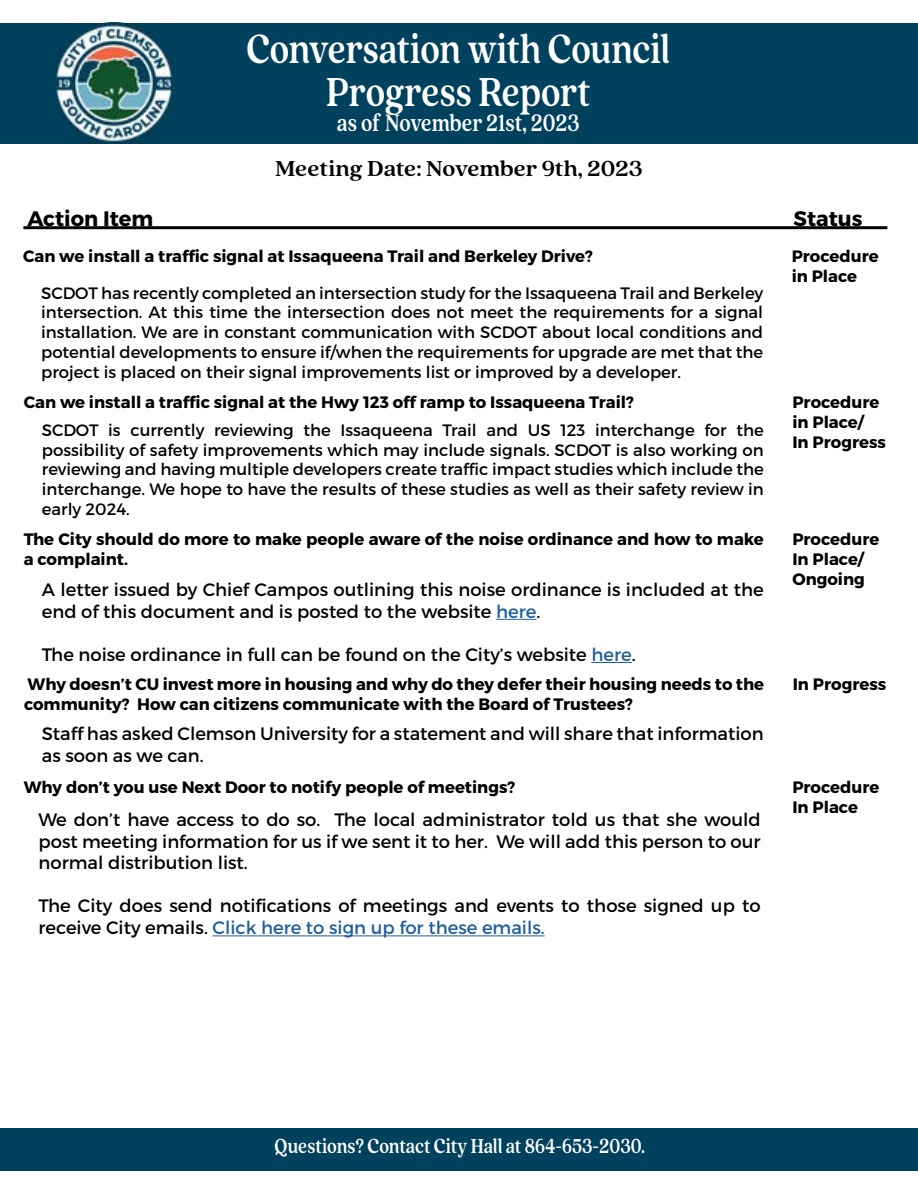
<style>
.page{position:relative;width:918px;height:1188px;background:#fff}
.page>*{position:absolute;margin:0;border:0;box-sizing:border-box;transform-origin:0 0}
.t1{font:700 45px/43.2px "Quincy CF";letter-spacing:-.005em;color:#fff;text-align:center;scale:.8 1}
.t2{font:700 26.25px "Quincy CF";color:#fff;scale:.8 1}
.t3{font:700 24px "Quincy CF";color:#000}
.t4{font:700 22.5px "Quincy CF";color:#fff;scale:.8 1}
.t5{font:700 21px "Montserrat";color:#000}
.t6{font:18px/21.6px "Montserrat";color:#000}
.t7{font:16.5px/19.8px "Montserrat";color:#000;text-align:justify}
.t8{font:700 16.5px/19.8px "Montserrat";color:#000}
.s1{color:#215e9e}
</style>
<div class="page">
<hr style="left:23px;top:226px;width:864px;height:3px;background:#000">
<div style="left:0;top:23px;width:918px;height:121px;background:#00415d"></div>
<div style="left:0;top:1129px;width:918px;height:42px;background:#00415d"></div>
<img style="left:54px;top:22px;width:119px;height:121px">
<hr style="left:496px;top:619px;width:40px;height:1px;background:#215e9e">
<hr style="left:591px;top:662px;width:41px;height:1px;background:#215e9e">
<hr style="left:213px;top:935px;width:332px;height:1px;background:#215e9e">
<h1 class="t1" style="left:246px;top:25px;width:531px">Conversation with Council<br>Progress Report</h1>
<h2 class="t2" style="left:337px;top:105px;width:305px">as of November 21st, 2023</h2>
<h3 class="t3" style="left:275px;top:152px;width:369px">Meeting Date: November 9th, 2023</h3>
<p class="t5" style="left:28px;top:205px;width:127px">Action Item</p>
<p class="t5" style="left:794px;top:205px;width:71px">Status</p>
<p class="t8" style="left:23px;top:247px;width:571px">Can we install a traffic signal at Issaqueena Trail and Berkeley Drive?</p>
<p class="t7" style="left:41px;top:283px;width:724px">SCDOT has recently completed an intersection study for the Issaqueena Trail and Berkeley intersection. At this time the intersection does not meet the requirements for a signal installation. We are in constant communication with SCDOT about local conditions and potential developments to ensure if/when the requirements for upgrade are met that the project is placed on their signal improvements list or improved by a developer.</p>
<p class="t8" style="left:24px;top:393px;width:612px">Can we install a traffic signal at the Hwy 123 off ramp to Issaqueena Trail?</p>
<p class="t7" style="left:42px;top:420px;width:724px">SCDOT is currently reviewing the Issaqueena Trail and US 123 interchange for the possibility of safety improvements which may include signals. SCDOT is also working on reviewing and having multiple developers create traffic impact studies which include the interchange. We hope to have the results of these studies as well as their safety review in early 2024.</p>
<p class="t8" style="left:24px;top:530px;width:742px">The City should do more to make people aware of the noise ordinance and how to make a complaint.</p>
<p class="t6" style="left:42px;top:579px;width:723px">A letter issued by Chief Campos outlining this noise ordinance is included at the end of this document and is posted to the website <span class="s1">here</span>.</p>
<p class="t6" style="left:42px;top:643px;width:595px">The noise ordinance in full can be found on the City’s website <span class="s1">here</span>.</p>
<p class="t8" style="left:24px;top:674px;width:742px">Why doesn’t CU invest more in housing and why do they defer their housing needs to the community? How can citizens communicate with the Board of Trustees?</p>
<p class="t6" style="left:42px;top:723px;width:724px">Staff has asked Clemson University for a statement and will share that information as soon as we can.</p>
<p class="t8" style="left:24px;top:778px;width:493px">Why don’t you use Next Door to notify people of meetings?</p>
<p class="t6" style="left:39px;top:809px;width:724px;text-align:justify">We don’t have access to do so. The local administrator told us that she would post meeting information for us if we sent it to her. We will add this person to our normal distribution list.</p>
<p class="t6" style="left:39px;top:895px;width:724px">The City does send notifications of meetings and events to those signed up to receive City emails. <span class="s1">Click here to sign up for these emails.</span></p>
<p class="t8" style="left:792px;top:247px;width:88px">Procedure in Place</p>
<p class="t8" style="left:792px;top:393px;width:95px">Procedure in Place/<br>In Progress</p>
<p class="t8" style="left:792px;top:530px;width:88px">Procedure<br>In Place/<br>Ongoing</p>
<p class="t8" style="left:793px;top:674px;width:95px">In Progress</p>
<p class="t8" style="left:792px;top:778px;width:88px">Procedure<br>In Place</p>
<h3 class="t4" style="left:275px;top:1130px;width:465px">Questions? Contact City Hall at 864-653-2030.</h3>
</div>
